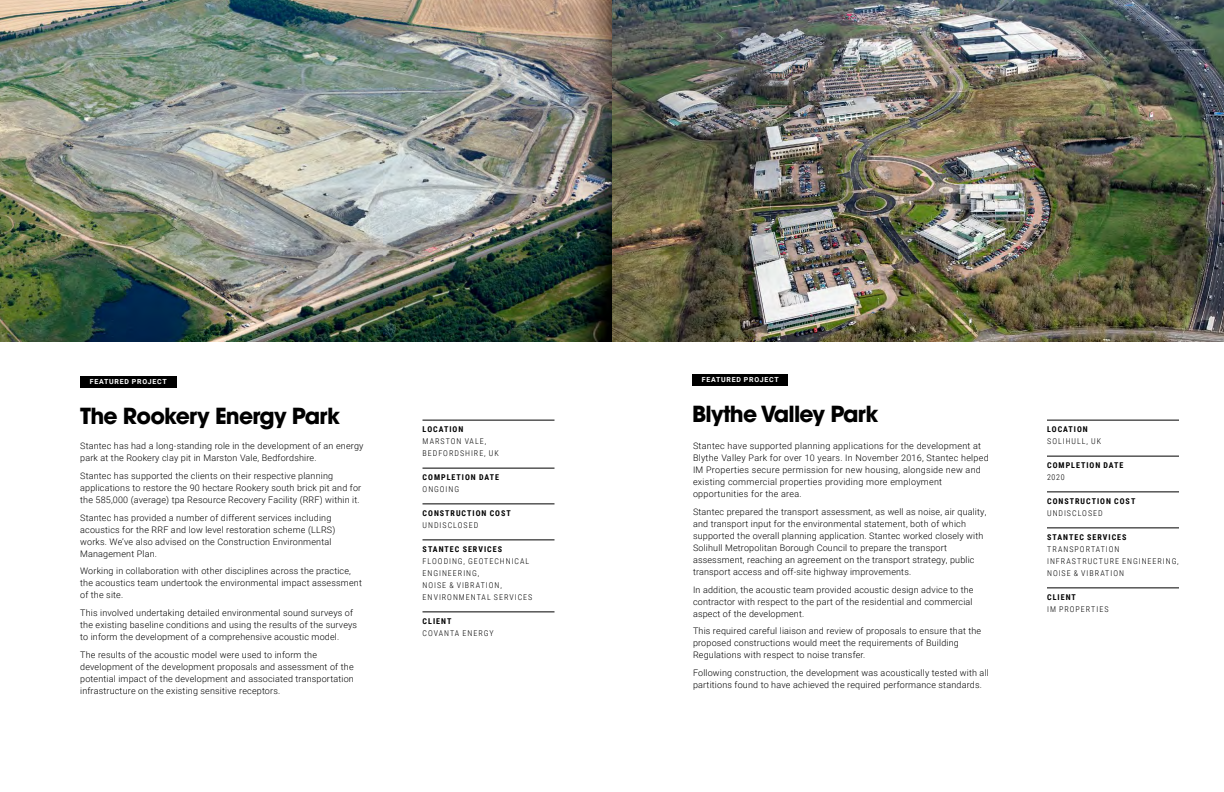
<style>
.page{position:relative;width:1224px;height:792px;background:#fff}
.page>*{position:absolute;margin:0;border:0;box-sizing:border-box;transform-origin:0 0}
.t1{font:700 22px "ITC Avant Garde Pro";letter-spacing:-.035em;color:#000}
.t2{font:300 9px/12px "Roboto";letter-spacing:.02em;color:#000}
.t3{font:300 8px/12px "Roboto Condensed";letter-spacing:.125em;color:#000}
.t4{font:700 8px "Roboto Condensed";letter-spacing:.125em;color:#000}
.t5{font:700 7px "Roboto";letter-spacing:.105em;color:#fff}
</style>
<div class="page">
<img style="left:612px;top:0;width:612px;height:342px">
<hr style="left:1047px;top:420px;width:132px;height:1px;background:#000">
<hr style="left:1047px;top:456px;width:132px;height:1px;background:#000">
<hr style="left:1047px;top:492px;width:132px;height:1px;background:#000">
<hr style="left:1047px;top:528px;width:132px;height:1px;background:#000">
<hr style="left:1047px;top:588px;width:132px;height:1px;background:#000">
<div style="left:692px;top:374px;width:96px;height:12px;background:#000"></div>
<img style="left:0;top:0;width:612px;height:342px">
<div style="left:80px;top:376px;width:96px;height:12px;background:#000"></div>
<hr style="left:422px;top:420px;width:132px;height:1px;background:#000">
<hr style="left:422px;top:468px;width:132px;height:1px;background:#000">
<hr style="left:422px;top:504px;width:132px;height:1px;background:#000">
<hr style="left:422px;top:540px;width:132px;height:1px;background:#000">
<hr style="left:422px;top:612px;width:132px;height:1px;background:#000">
<p class="t5" style="left:90px;top:377px;width:78px">FEATURED PROJECT</p>
<h1 class="t1" style="left:80px;top:401px;width:261px">The Rookery Energy Park</h1>
<p class="t2" style="left:80px;top:440px;width:285px">Stantec has had a long-standing role in the development of an energy park at the Rookery clay pit in Marston Vale, Bedfordshire.</p>
<p class="t2" style="left:80px;top:469px;width:283px">Stantec has supported the clients on their respective planning applications to restore the 90 hectare Rookery south brick pit and for the 585,000 (average) tpa Resource Recovery Facility (RRF) within it.</p>
<p class="t2" style="left:80px;top:511px;width:257px">Stantec has provided a number of different services including acoustics for the RRF and low level restoration scheme (LLRS) works. We’ve also advised on the Construction Environmental Management Plan.</p>
<p class="t2" style="left:80px;top:565px;width:283px">Working in collaboration with other disciplines across the practice, the acoustics team undertook the environmental impact assessment of the site.</p>
<p class="t2" style="left:80px;top:606px;width:278px">This involved undertaking detailed environmental sound surveys of the existing baseline conditions and using the results of the surveys to inform the development of a comprehensive acoustic model.</p>
<p class="t2" style="left:80px;top:648px;width:275px">The results of the acoustic model were used to inform the development of the development proposals and assessment of the potential impact of the development and associated transportation infrastructure on the existing sensitive receptors.</p>
<p class="t4" style="left:423px;top:424px;width:42px">LOCATION</p>
<p class="t3" style="left:423px;top:435px;width:78px">MARSTON VALE,<br>BEDFORDSHIRE, UK</p>
<p class="t4" style="left:423px;top:472px;width:78px">COMPLETION DATE</p>
<p class="t3" style="left:423px;top:483px;width:38px">ONGOING</p>
<p class="t4" style="left:423px;top:508px;width:90px">CONSTRUCTION COST</p>
<p class="t3" style="left:423px;top:519px;width:57px">UNDISCLOSED</p>
<p class="t4" style="left:423px;top:544px;width:81px">STANTEC SERVICES</p>
<p class="t3" style="left:423px;top:555px;width:111px">FLOODING, GEOTECHNICAL<br>ENGINEERING,<br>NOISE &amp; VIBRATION,<br>ENVIRONMENTAL SERVICES</p>
<p class="t4" style="left:423px;top:616px;width:30px">CLIENT</p>
<p class="t3" style="left:423px;top:627px;width:73px">COVANTA ENERGY</p>
<p class="t5" style="left:702px;top:375px;width:78px">FEATURED PROJECT</p>
<h1 class="t1" style="left:692px;top:399px;width:188px">Blythe Valley Park</h1>
<p class="t2" style="left:693px;top:440px;width:297px">Stantec have supported planning applications for the development at Blythe Valley Park for over 10 years. In November 2016, Stantec helped IM Properties secure permission for new housing, alongside new and existing commercial properties providing more employment opportunities for the area.</p>
<p class="t2" style="left:693px;top:505px;width:295px">Stantec prepared the transport assessment, as well as noise, air quality, and transport input for the environmental statement, both of which supported the overall planning application. Stantec worked closely with Solihull Metropolitan Borough Council to prepare the transport assessment, reaching an agreement on the transport strategy, public transport access and off-site highway improvements.</p>
<p class="t2" style="left:693px;top:583px;width:282px;text-align:justify">In addition, the acoustic team provided acoustic design advice to the contractor with respect to the part of the residential and commercial aspect of the development.</p>
<p class="t2" style="left:693px;top:625px;width:290px">This required careful liaison and review of proposals to ensure that the proposed constructions would meet the requirements of Building<br>Regulations with respect to noise transfer.</p>
<p class="t2" style="left:693px;top:666px;width:297px">Following construction, the development was acoustically tested with all partitions found to have achieved the required performance standards.</p>
<p class="t4" style="left:1047px;top:424px;width:42px">LOCATION</p>
<p class="t3" style="left:1047px;top:435px;width:55px">SOLIHULL, UK</p>
<p class="t4" style="left:1047px;top:460px;width:78px">COMPLETION DATE</p>
<p class="t3" style="left:1047px;top:471px;width:19px">2020</p>
<p class="t4" style="left:1047px;top:496px;width:90px">CONSTRUCTION COST</p>
<p class="t3" style="left:1047px;top:507px;width:57px">UNDISCLOSED</p>
<p class="t4" style="left:1047px;top:532px;width:81px">STANTEC SERVICES</p>
<p class="t3" style="left:1047px;top:543px;width:133px">TRANSPORTATION<br>INFRASTRUCTURE ENGINEERING,<br>NOISE &amp; VIBRATION</p>
<p class="t4" style="left:1047px;top:592px;width:30px">CLIENT</p>
<p class="t3" style="left:1047px;top:603px;width:63px">IM PROPERTIES</p>
</div>
